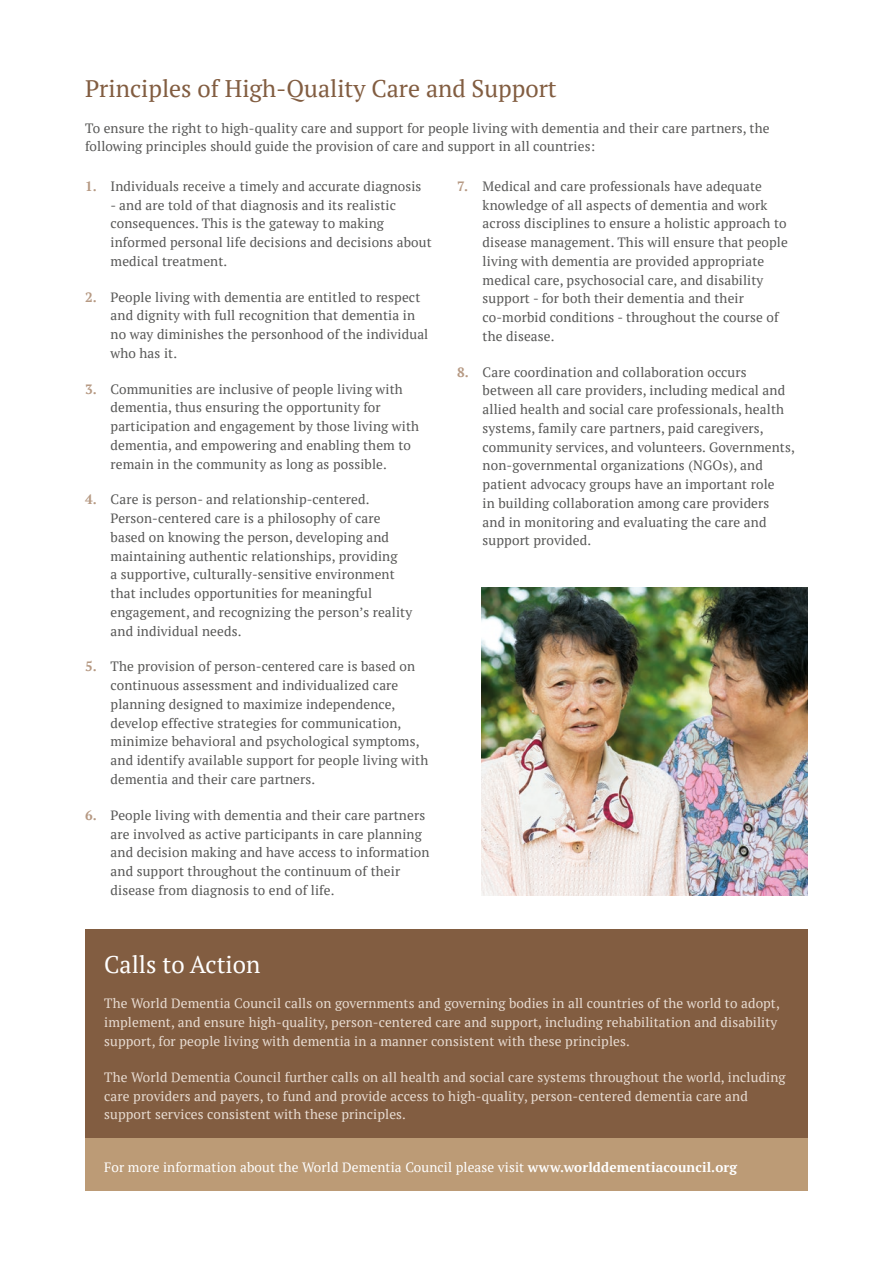
<style>
.page{position:relative;width:893px;height:1263px;background:#fff}
.page>*{position:absolute;margin:0;border:0;box-sizing:border-box;transform-origin:0 0}
.t1{font:24px "PT Serif";color:#825d41}
.t2{font:24px "PT Serif";color:#fff}
.t3{font:13.5px/18.8px "PT Serif";letter-spacing:.01em;color:#575756}
.t4{font:13.5px/18.8px "PT Serif";letter-spacing:.01em;color:#e8dcd2}
.t5{font:13.5px "PT Serif";letter-spacing:.01em;color:#fff}
.s1{font-weight:700;color:#b69983}
.s2{font-weight:700}
</style>
<div class="page">
<div style="left:85px;top:929px;width:723px;height:209px;background:#825d41"></div>
<img style="left:482px;top:587px;width:326px;height:309px">
<div style="left:85px;top:1138px;width:723px;height:53px;background:#bc9b76"></div>
<h1 class="t1" style="left:85px;top:73px;width:473px">Principles of High-Quality Care and Support</h1>
<p class="t3" style="left:85px;top:118px;width:686px">To ensure the right to high-quality care and support for people living with dementia and their care partners, the following principles should guide the provision of care and support in all countries:</p>
<p class="t3" style="left:85px;top:176px;width:338px"><span class="s1">1.</span> Individuals receive a timely and accurate diagnosis</p>
<p class="t3" style="left:111px;top:195px;width:323px">- and are told of that diagnosis and its realistic consequences. This is the gateway to making informed personal life decisions and decisions about medical treatment.</p>
<p class="t3" style="left:111px;top:287px;width:319px;text-indent:-26px"><span class="s1">2.</span> People living with dementia are entitled to respect and dignity with full recognition that dementia in no way diminishes the personhood of the individual who has it.</p>
<p class="t3" style="left:111px;top:379px;width:310px;text-indent:-26px"><span class="s1">3.</span> Communities are inclusive of people living with dementia, thus ensuring the opportunity for participation and engagement by those living with dementia, and empowering and enabling them to remain in the community as long as possible.</p>
<p class="t3" style="left:111px;top:490px;width:303px;text-indent:-26px"><span class="s1">4.</span> Care is person- and relationship-centered.<br>Person-centered care is a philosophy of care based on knowing the person, developing and maintaining authentic relationships, providing<br>a supportive, culturally-sensitive environment that includes opportunities for meaningful engagement, and recognizing the person’s reality and individual needs.</p>
<p class="t3" style="left:111px;top:657px;width:319px;text-indent:-26px"><span class="s1">5.</span> The provision of person-centered care is based on continuous assessment and individualized care planning designed to maximize independence, develop effective strategies for communication, minimize behavioral and psychological symptoms, and identify available support for people living with dementia and their care partners.</p>
<p class="t3" style="left:111px;top:805px;width:321px;text-indent:-26px"><span class="s1">6.</span> People living with dementia and their care partners are involved as active participants in care planning and decision making and have access to information and support throughout the continuum of their disease from diagnosis to end of life.</p>
<p class="t3" style="left:483px;top:177px;width:307px;text-indent:-26px"><span class="s1">7.</span> Medical and care professionals have adequate knowledge of all aspects of dementia and work across disciplines to ensure a holistic approach to disease management. This will ensure that people living with dementia are provided appropriate medical care, psychosocial care, and disability support - for both their dementia and their co-morbid conditions - throughout the course of the disease.</p>
<p class="t3" style="left:483px;top:362px;width:314px;text-indent:-26px"><span class="s1">8.</span> Care coordination and collaboration occurs between all care providers, including medical and allied health and social care professionals, health systems, family care partners, paid caregivers, community services, and volunteers. Governments, non-governmental organizations (NGOs), and patient advocacy groups have an important role<br>in building collaboration among care providers and in monitoring and evaluating the care and support provided.</p>
<h1 class="t2" style="left:104px;top:949px;width:158px">Calls to Action</h1>
<p class="t4" style="left:104px;top:994px;width:677px">The World Dementia Council calls on governments and governing bodies in all countries of the world to adopt, implement, and ensure high-quality, person-centered care and support, including rehabilitation and disability support, for people living with dementia in a manner consistent with these principles.</p>
<p class="t4" style="left:104px;top:1067px;width:683px">The World Dementia Council further calls on all health and social care systems throughout the world, including care providers and payers, to fund and provide access to high-quality, person-centered dementia care and support services consistent with these principles.</p>
<p class="t5" style="left:104px;top:1158px;width:634px">For more information about the World Dementia Council please visit <span class="s2">www.worlddementiacouncil.org</span></p>
</div>
